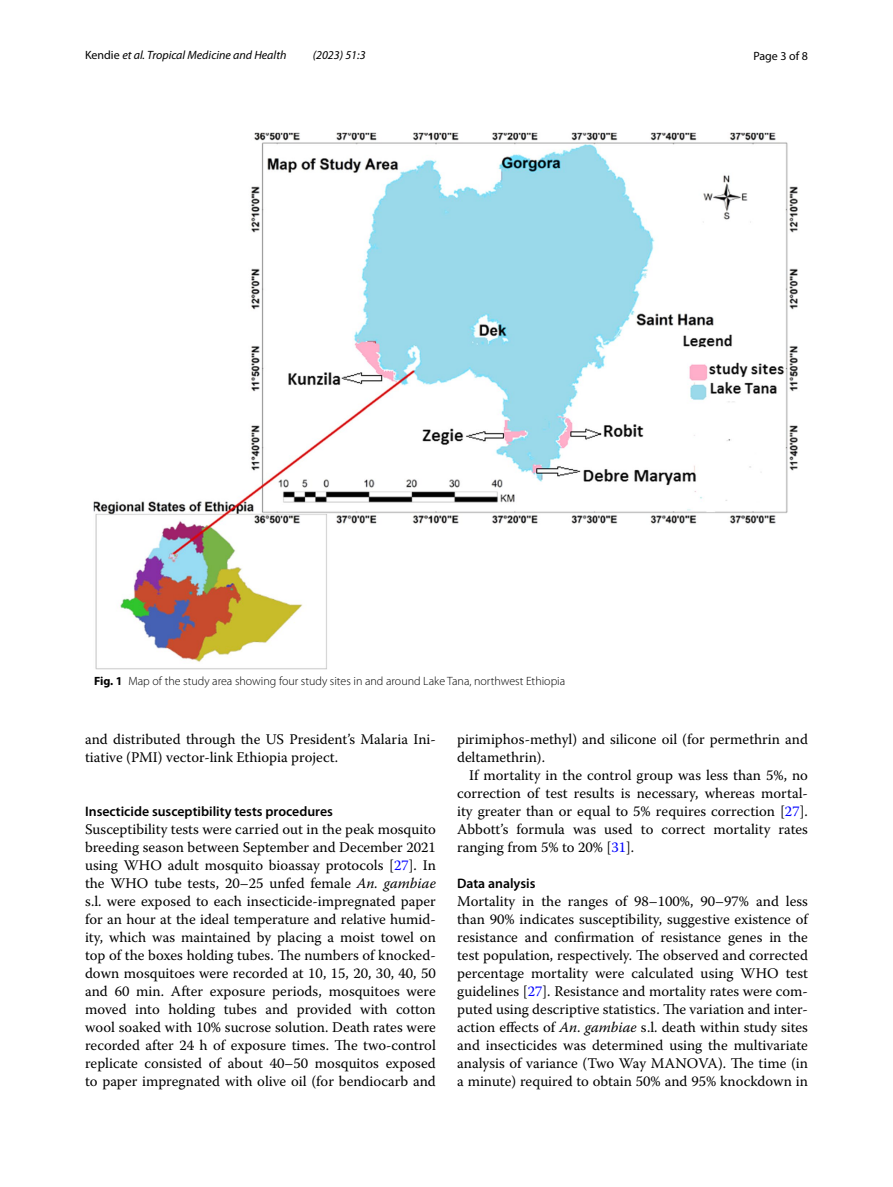
<style>
.page{position:relative;width:893px;height:1187px;background:#fff}
.page>*{position:absolute;margin:0;border:0;box-sizing:border-box;transform-origin:0 0}
.t1{font:14.7px/18px "Warnock Pro";color:#000;text-align:justify}
.t2{font:600 13.8px "Myriad Pro";color:#000}
.t3{font:300 12px "Myriad Pro";color:#000}
.t4{font:italic 12px "Myriad Pro";color:#000}
.t5{font:12px "Myriad Pro";color:#000}
.s1{font-style:normal}
.s2{font-weight:700}
.s3{color:#00f}
.s4{font-style:italic}
</style>
<div class="page">
<img style="left:94px;top:133px;width:704px;height:536px">
<p class="t4" style="left:85px;top:48px;width:203px"><span class="s1">Kendie</span> et al. Tropical Medicine and Health</p>
<p class="t4" style="left:313px;top:48px;width:54px">(2023) 51:3</p>
<p class="t5" style="left:753px;top:48px;width:56px">Page 3 of 8</p>
<p class="t3" style="left:94px;top:674px;width:473px"><span class="s2">Fig. 1</span> Map of the study area showing four study sites in and around Lake Tana, northwest Ethiopia</p>
<p class="t1" style="left:85px;top:729px;width:352px">and distributed through the US President’s Malaria Ini&shy;tiative (PMI) vector-link Ethiopia project.</p>
<p class="t2" style="left:85px;top:802px;width:249px">Insecticide susceptibility tests procedures</p>
<p class="t1" style="left:85px;top:819px;width:352px">Susceptibility tests were carried out in the peak mosquito breeding season between September and December 2021 using WHO adult mosquito bioassay protocols [<span class="s3">27</span>]. In the WHO tube tests, 20–25 unfed female <span class="s4">An. gambiae </span>s.l. were exposed to each insecticide-impregnated paper for an hour at the ideal temperature and relative humid&shy;ity, which was maintained by placing a moist towel on top of the boxes holding tubes. The numbers of knocked&shy;down mosquitoes were recorded at 10, 15, 20, 30, 40, 50 and 60 min. After exposure periods, mosquitoes were moved into holding tubes and provided with cotton wool soaked with 10% sucrose solution. Death rates were recorded after 24 h of exposure times. The two-control replicate consisted of about 40–50 mosquitos exposed to paper impregnated with olive oil (for bendiocarb and</p>
<p class="t1" style="left:457px;top:729px;width:352px">pirimiphos-methyl) and silicone oil (for permethrin and deltamethrin).</p>
<p class="t1" style="left:457px;top:765px;width:352px;text-indent:12px">If mortality in the control group was less than 5%, no correction of test results is necessary, whereas mortal&shy;ity greater than or equal to 5% requires correction [<span class="s3">27</span>].<br>Abbott’s formula was used to correct mortality rates ranging from 5% to 20% [<span class="s3">31</span>].</p>
<p class="t2" style="left:457px;top:874px;width:80px">Data analysis</p>
<p class="t1" style="left:457px;top:891px;width:352px">Mortality in the ranges of 98–100%, 90–97% and less than 90% indicates susceptibility, suggestive existence of resistance and confirmation of resistance genes in the test population, respectively. The observed and corrected percentage mortality were calculated using WHO test guidelines [<span class="s3">27</span>]. Resistance and mortality rates were com&shy;puted using descriptive statistics. The variation and inter&shy;action effects of <span class="s4">An</span>. <span class="s4">gambiae</span> s.l. death within study sites and insecticides was determined using the multivariate analysis of variance (Two Way MANOVA). The time (in a minute) required to obtain 50% and 95% knockdown in</p>
</div>
